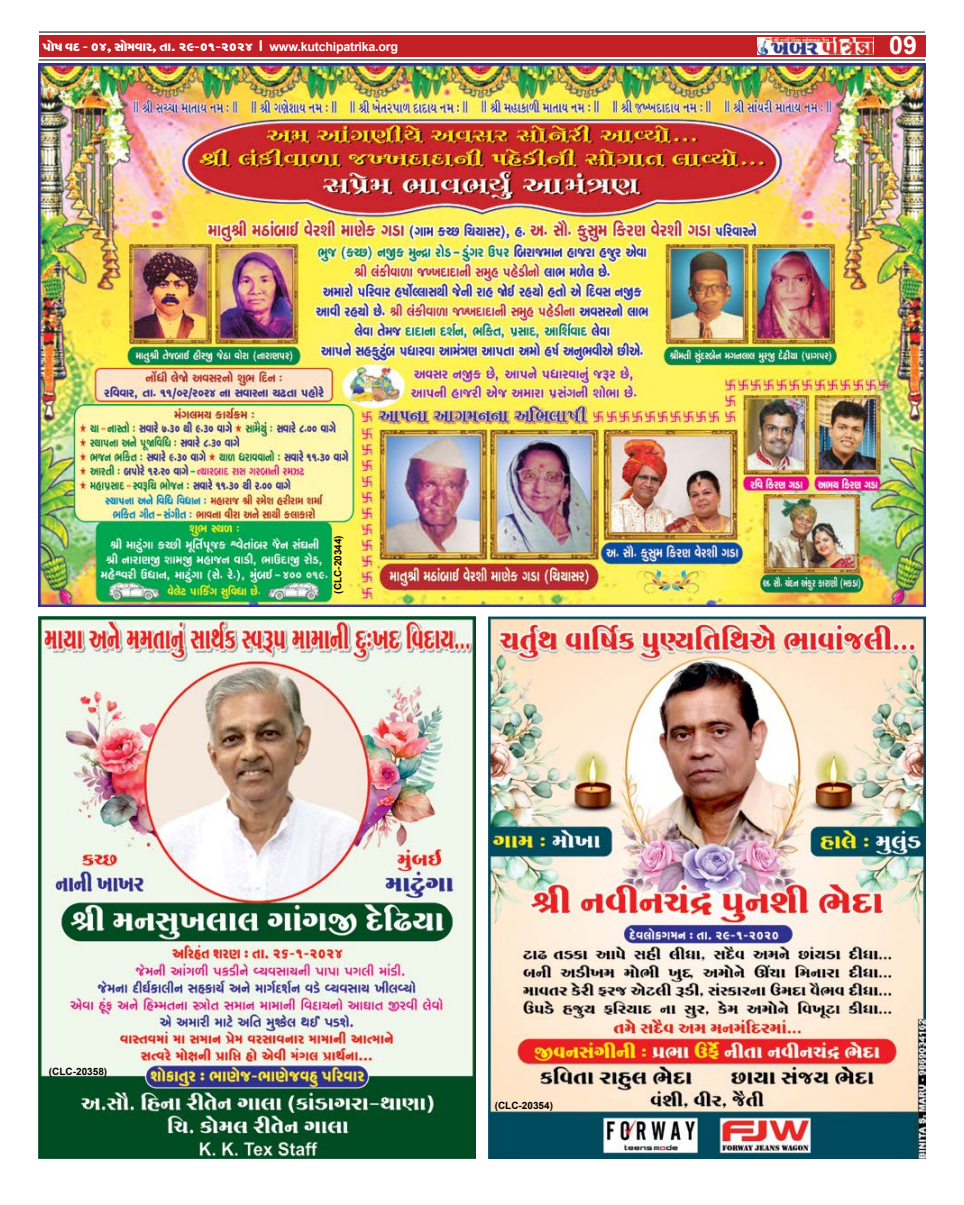
<style>
.page{position:relative;width:964px;height:1205px;background:#fff}
.page>*{position:absolute;margin:0;border:0;box-sizing:border-box;transform-origin:0 0}
.t1{font:700 25px "Arial";color:#fff}
.t2{font:15px "SHREE GUJ7";letter-spacing:-.02em;color:#fff}
.t3{font:700 10px "Arial";color:#000}
.s1{font-family:"Arial";font-weight:700}
.s2{font-family:"Arial";font-weight:700;font-size:12.5px}
</style>
<div class="page">
<hr style="left:39px;top:60px;width:886px;height:1px;background:#000">
<div style="left:39px;top:35px;width:887px;height:22px;background:#c22025"></div>
<hr style="left:39px;top:32px;width:886px;height:1px;background:#000">
<img style="left:757px;top:38px;width:116px;height:16px">
<img style="left:39px;top:64px;width:886px;height:542px">
<img style="left:488px;top:617px;width:437px;height:542px">
<img style="left:39px;top:617px;width:437px;height:542px">
<p class="t2" style="left:43px;top:39px;width:357px">‘p¡j hv$ - 04, kp¡dhpf, sp. 29-01-2024 <span class="s1">I</span> <span class="s2">www.kutchipatrika.org</span></p>
<h1 class="t1" style="left:889px;top:28px;width:29px">09</h1>
<p class="t3" style="left:49px;top:1064px;width:60px">(CLC-20358)</p>
<p class="t3" style="left:331px;top:593px;width:60px;rotate:-90deg">(CLC-20344)</p>
<p class="t3" style="left:495px;top:1098px;width:60px">(CLC-20354)</p>
</div>
